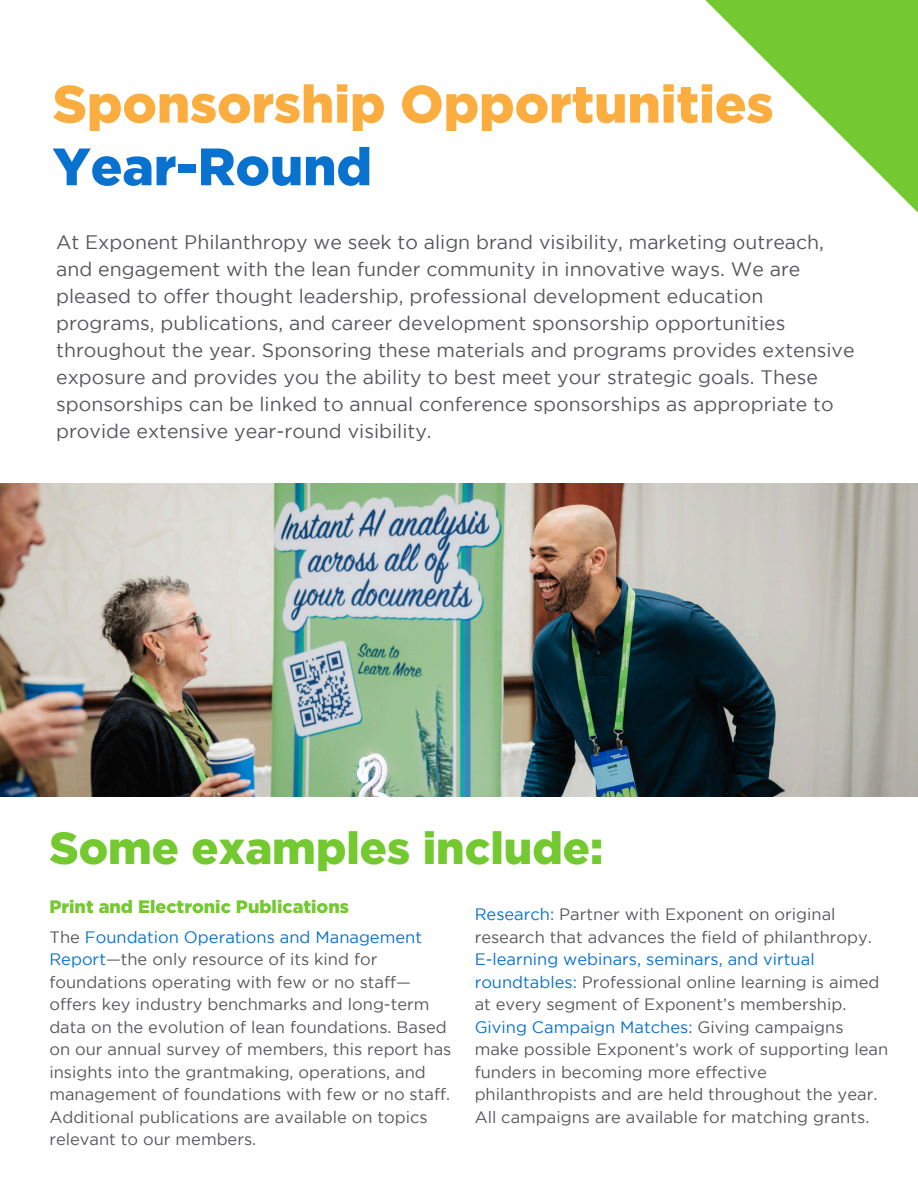
<style>
.page{position:relative;width:918px;height:1188px;background:#fff}
.page>*{position:absolute;margin:0;border:0;box-sizing:border-box;transform-origin:0 0}
.t1{font:900 52.5px "Gotham";color:#fbae3f}
.t2{font:900 52.5px "Gotham";color:#0971ce}
.t3{font:900 45px "Gotham";color:#74c830}
.t4{font:19.5px/27px "Gotham";color:#57585b}
.t5{font:900 18px "Gotham";color:#74c830}
.t6{font:16.5px/22.5px "Gotham";color:#57585b}
.t7{font:16.5px "Gotham";color:#0971ce}
.s1{color:#0971ce}
.s2{color:#57585b}
</style>
<div class="page">
<svg style="left:706px;top:0;width:212px;height:213px"></svg>
<img style="left:0;top:483px;width:918px;height:314px">
<p class="t1" style="left:53px;top:74px;width:722px">Sponsorship Opportunities</p>
<h1 class="t2" style="left:53px;top:136px;width:321px">Year-Round</h1>
<h1 class="t4" style="left:56px;top:230px;width:800px">At Exponent Philanthropy we seek to align brand visibility, marketing outreach, and engagement with the lean funder community in innovative ways. We are pleased to offer thought leadership, professional development education programs, publications, and career development sponsorship opportunities throughout the year. Sponsoring these materials and programs provides extensive exposure and provides you the ability to best meet your strategic goals. These sponsorships can be linked to annual conference sponsorships as appropriate to provide extensive year-round visibility.</h1>
<h4 class="t3" style="left:49px;top:822px;width:555px">Some examples include:</h4>
<p class="t5" style="left:49px;top:897px;width:301px">Print and Electronic Publications</p>
<p class="t6" style="left:49px;top:927px;width:404px">The <span class="s1">Foundation Operations and Management Report</span>—the only resource of its kind for foundations operating with few or no staff— offers key industry benchmarks and long-term data on the evolution of lean foundations. Based on our annual survey of members, this report has insights into the grantmaking, operations, and management of foundations with few or no staff.<br>Additional publications are available on topics relevant to our members.</p>
<h2 class="t6" style="left:475px;top:904px;width:399px"><span class="s1">Research:</span> Partner with Exponent on original research that advances the field of philanthropy.</h2>
<h3 class="t7" style="left:475px;top:953px;width:342px">E-learning webinars, seminars, and virtual</h3>
<p class="t6" style="left:475px;top:972px;width:406px"><span class="s1">roundtables:</span> Professional online learning is aimed at every segment of Exponent’s membership.</p>
<p class="t7" style="left:475px;top:1021px;width:370px">Giving Campaign Matches: <span class="s2">Giving campaigns</span></p>
<p class="t6" style="left:475px;top:1039px;width:415px">make possible Exponent’s work of supporting lean funders in becoming more effective philanthropists and are held throughout the year.<br>All campaigns are available for matching grants.</p>
</div>
